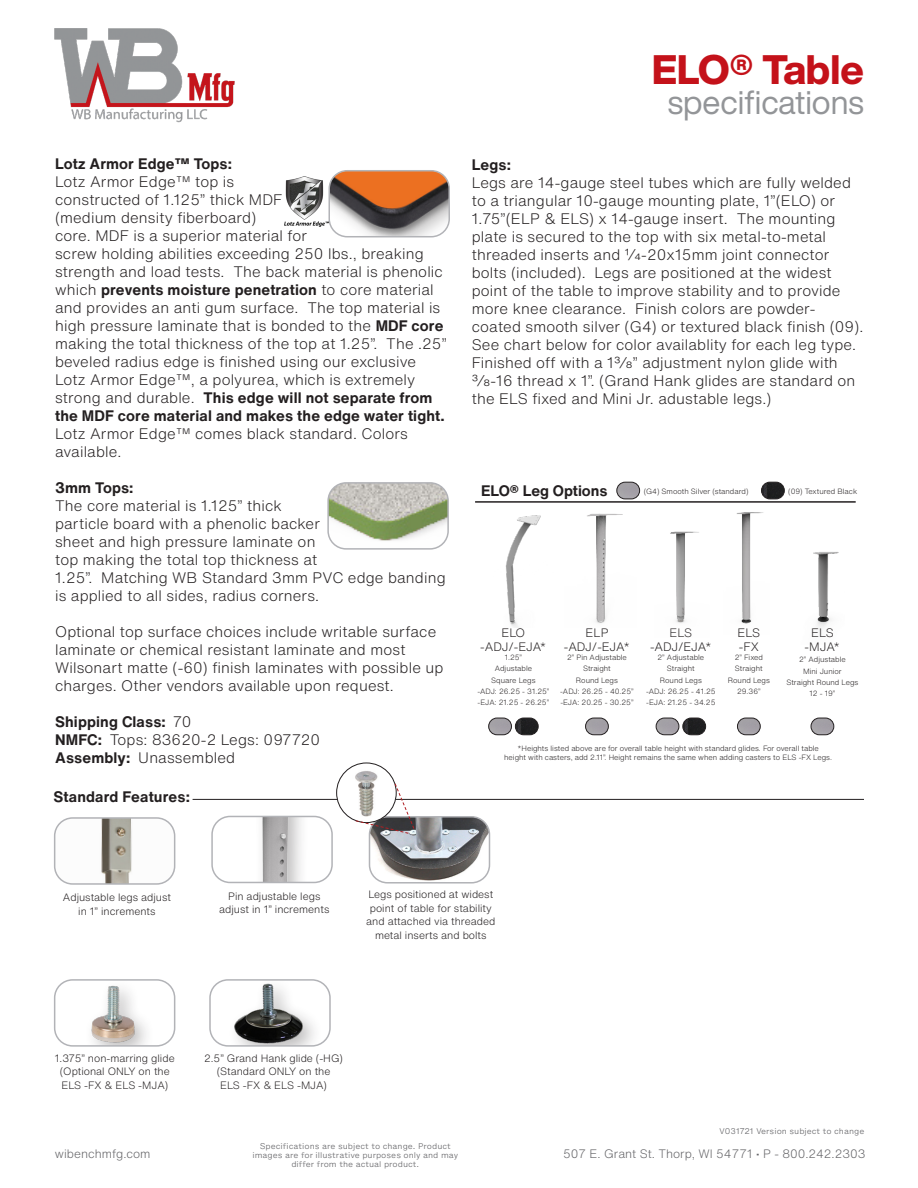
<style>
.page{position:relative;width:918px;height:1188px;background:#fff}
.page>*{position:absolute;margin:0;border:0;box-sizing:border-box;transform-origin:0 0}
.t1{font:800 40.5px "Helvetica Now Display";color:#c4121a}
.t2{font:33px "Helvetica Now Display";color:#939598}
.Address{font:300 15px/18px "Helvetica Now Text";letter-spacing:.01em;color:#231f20}
.Address-2{font:700 15px "Helvetica Now Text";letter-spacing:.01em;color:#231f20}
.t3{font:300 12px "Helvetica Now Text";color:#636366}
.t4{font:300 12px "Helvetica Now Text";color:#231f20}
.t5{font:300 10.5px/13.5px "Helvetica Now Text";color:#231f20;text-align:center}
.t6{font:300 7.5px/9px "Helvetica Now Text";color:#231f20;text-align:center}
.t7{font:300 7.5px/9px "Helvetica Now Micro";color:#636366;text-align:center}
.s1{font-weight:700}
</style>
<div class="page">
<img style="left:54px;top:28px;width:181px;height:95px">
<hr style="left:193px;top:799px;width:671px;height:1px;background:#231f20">
<img style="left:57px;top:820px;width:118px;height:62px">
<div style="left:54px;top:817px;width:121px;height:68px;border:2px solid #b2b3b7;border-radius:18px"></div>
<img style="left:57px;top:982px;width:118px;height:62px">
<div style="left:54px;top:979px;width:121px;height:68px;border:2px solid #b2b3b7;border-radius:18px"></div>
<img style="left:212px;top:982px;width:116px;height:62px">
<div style="left:209px;top:979px;width:122px;height:68px;border:2px solid #b2b3b7;border-radius:18px"></div>
<img style="left:369px;top:817px;width:120px;height:64px">
<div style="left:369px;top:816px;width:121px;height:68px;border:2px solid #b2b3b7;border-radius:18px"></div>
<img style="left:337px;top:763px;width:59px;height:60px;border-radius:30px">
<svg style="left:354px;top:783px;width:61px;height:51px"></svg>
<img style="left:214px;top:816px;width:116px;height:66px">
<div style="left:211px;top:816px;width:122px;height:67px;border:2px solid #b2b3b7;border-radius:18px"></div>
<img style="left:587px;top:513px;width:36px;height:110px">
<img style="left:736px;top:512px;width:28px;height:112px">
<img style="left:505px;top:515px;width:36px;height:112px">
<img style="left:586px;top:718px;width:22px;height:17px;border-radius:8px">
<div style="left:585px;top:718px;width:24px;height:17px;border:1px solid #231f20;border-radius:8px"></div>
<img style="left:737px;top:718px;width:23px;height:17px;border-radius:8px">
<div style="left:737px;top:718px;width:24px;height:17px;border:1px solid #231f20;border-radius:8px"></div>
<img style="left:811px;top:718px;width:23px;height:17px;border-radius:8px">
<div style="left:811px;top:718px;width:23px;height:17px;border:1px solid #231f20;border-radius:8px"></div>
<img style="left:489px;top:718px;width:22px;height:17px;border-radius:8px">
<div style="left:488px;top:718px;width:24px;height:17px;border:1px solid #231f20;border-radius:8px"></div>
<img style="left:515px;top:718px;width:23px;height:17px;border-radius:8px">
<div style="left:515px;top:718px;width:24px;height:17px;border:1px solid #231f20;border-radius:8px"></div>
<img style="left:656px;top:718px;width:23px;height:17px;border-radius:8px">
<div style="left:656px;top:718px;width:23px;height:17px;border:1px solid #231f20;border-radius:8px"></div>
<img style="left:683px;top:718px;width:23px;height:17px;border-radius:8px">
<div style="left:682px;top:718px;width:24px;height:17px;border:1px solid #231f20;border-radius:8px"></div>
<img style="left:813px;top:552px;width:26px;height:76px">
<img style="left:670px;top:531px;width:29px;height:92px">
<img style="left:330px;top:485px;width:116px;height:62px">
<div style="left:327px;top:482px;width:122px;height:68px;border:2px solid #b2b3b7;border-radius:18px"></div>
<img style="left:331px;top:173px;width:118px;height:64px">
<div style="left:328px;top:170px;width:122px;height:67px;border:2px solid #b2b3b7;border-radius:18px"></div>
<img style="left:284px;top:177px;width:44px;height:49px">
<hr style="left:475px;top:501px;width:381px;height:2px;background:#231f20">
<img style="left:617px;top:482px;width:23px;height:17px;border-radius:8px">
<div style="left:616px;top:482px;width:24px;height:17px;border:1px solid #231f20;border-radius:8px"></div>
<img style="left:762px;top:482px;width:22px;height:17px;border-radius:8px">
<div style="left:761px;top:482px;width:24px;height:17px;border:1px solid #231f20;border-radius:8px"></div>
<p class="t1" style="left:652px;top:42px;width:214px">ELO® Table</p>
<p class="Address-2" style="left:55px;top:152px;width:179px">Lotz Armor Edge™ Tops:</p>
<p class="Address" style="left:55px;top:172px;width:393px">Lotz Armor Edge™ top is<br>constructed of 1.125” thick MDF<br>(medium density fiberboard)<br>core. MDF is a superior material for<br>screw holding abilities exceeding 250 lbs., breaking strength and load tests. The back material is phenolic which <span class="s1">prevents moisture penetration</span> to core material and provides an anti gum surface. The top material is high pressure laminate that is bonded to the <span class="s1">MDF core </span>making the total thickness of the top at 1.25”. The .25” beveled radius edge is finished using our exclusive Lotz Armor Edge™, a polyurea, which is extremely strong and durable. <span class="s1">This edge will not separate from the MDF core material and makes the edge water tight.<br></span>Lotz Armor Edge™ comes black standard. Colors available.</p>
<p class="Address-2" style="left:55px;top:476px;width:80px">3mm Tops:</p>
<p class="Address" style="left:55px;top:496px;width:392px">The core material is 1.125” thick<br>particle board with a phenolic backer<br>sheet and high pressure laminate on<br>top making the total top thickness at<br>1.25”. Matching WB Standard 3mm PVC edge banding is applied to all sides, radius corners.</p>
<p class="Address" style="left:55px;top:622px;width:390px">Optional top surface choices include writable surface laminate or chemical resistant laminate and most Wilsonart matte (-60) finish laminates with possible up charges. Other vendors available upon request.</p>
<p class="Address" style="left:55px;top:712px;width:267px"><span class="s1">Shipping Class:</span> 70<br><span class="s1">NMFC:</span> Tops: 83620-2 Legs: 097720</p>
<p class="Address" style="left:55px;top:748px;width:182px"><span class="s1">Assembly:</span> Unassembled</p>
<p class="Address-2" style="left:53px;top:785px;width:138px">Standard Features:</p>
<p class="t2" style="left:668px;top:80px;width:198px">specifications</p>
<p class="Address-2" style="left:472px;top:153px;width:41px">Legs:</p>
<p class="Address" style="left:472px;top:173px;width:393px">Legs are 14-gauge steel tubes which are fully welded to a triangular 10-gauge mounting plate, 1”(ELO) or 1.75”(ELP &amp; ELS) x 14-gauge insert. The mounting plate is secured to the top with six metal-to-metal threaded inserts and 1/4-20x15mm joint connector bolts (included). Legs are positioned at the widest point of the table to improve stability and to provide more knee clearance. Finish colors are powder&shy;coated smooth silver (G4) or textured black finish (09).<br>See chart below for color availablity for each leg type.<br>Finished off with a 13/8” adjustment nylon glide with 3/8-16 thread x 1”. (Grand Hank glides are standard on the ELS fixed and Mini Jr. adustable legs.)</p>
<p class="Address-2" style="left:481px;top:479px;width:128px">ELO® Leg Options</p>
<p class="t6" style="left:644px;top:486px;width:106px">(G4) Smooth Silver (standard)</p>
<p class="t6" style="left:788px;top:486px;width:71px">(09) Textured Black</p>
<p class="t4" style="left:502px;top:624px;width:25px">ELO</p>
<p class="t4" style="left:480px;top:638px;width:68px">-ADJ/-EJA*</p>
<p class="t6" style="left:505px;top:653px;width:19px">1.25”</p>
<p class="t6" style="left:495px;top:664px;width:39px">Adjustable</p>
<p class="t6" style="left:491px;top:675px;width:46px">Square Legs</p>
<p class="t6" style="left:477px;top:686px;width:74px">-ADJ: 26.25 - 31.25”</p>
<p class="t6" style="left:478px;top:697px;width:73px">-EJA: 21.25 - 26.25”</p>
<p class="t4" style="left:585px;top:624px;width:24px">ELP</p>
<p class="t4" style="left:564px;top:638px;width:68px">-ADJ/-EJA*</p>
<p class="t6" style="left:567px;top:653px;width:61px">2” Pin Adjustable</p>
<p class="t6" style="left:583px;top:664px;width:29px">Straight</p>
<p class="t6" style="left:576px;top:675px;width:44px">Round Legs</p>
<p class="t6" style="left:560px;top:686px;width:75px">-ADJ: 26.25 - 40.25”</p>
<p class="t6" style="left:560px;top:697px;width:75px">-EJA: 20.25 - 30.25”</p>
<p class="t4" style="left:670px;top:624px;width:24px">ELS</p>
<p class="t4" style="left:650px;top:638px;width:63px">-ADJ/EJA*</p>
<p class="t6" style="left:658px;top:653px;width:48px">2” Adjustable</p>
<p class="t6" style="left:667px;top:664px;width:29px">Straight</p>
<p class="t6" style="left:660px;top:675px;width:44px">Round Legs</p>
<p class="t6" style="left:646px;top:686px;width:71px">-ADJ: 26.25 - 41.25</p>
<p class="t6" style="left:646px;top:697px;width:71px">-EJA: 21.25 - 34.25</p>
<p class="t4" style="left:738px;top:624px;width:24px">ELS</p>
<p class="t4" style="left:739px;top:638px;width:21px">-FX</p>
<p class="t6" style="left:735px;top:653px;width:30px">2” Fixed</p>
<p class="t6" style="left:735px;top:664px;width:29px">Straight</p>
<p class="t6" style="left:728px;top:675px;width:44px">Round Legs</p>
<p class="t6" style="left:737px;top:686px;width:25px">29.36”</p>
<p class="t4" style="left:811px;top:624px;width:24px">ELS</p>
<p class="t4" style="left:805px;top:638px;width:37px">-MJA*</p>
<p class="t6" style="left:799px;top:655px;width:48px">2” Adjustable</p>
<p class="t6" style="left:803px;top:666px;width:40px">Mini Junior</p>
<p class="t6" style="left:786px;top:677px;width:73px">Straight Round Legs</p>
<p class="t6" style="left:809px;top:688px;width:27px">12 - 19”</p>
<p class="t6" style="left:504px;top:744px;width:329px">*Heights listed above are for overall table height with standard glides. For overall table<br>height with casters, add 2.11”. Height remains the same when adding casters to ELS -FX Legs.</p>
<p class="t5" style="left:63px;top:890px;width:110px">Adjustable legs adjust in 1” increments</p>
<p class="t5" style="left:228px;top:889px;width:94px">Pin adjustable legs</p>
<p class="t5" style="left:219px;top:902px;width:112px">adjust in 1” increments</p>
<p class="t5" style="left:366px;top:887px;width:131px">Legs positioned at widest point of table for stability and attached via threaded metal inserts and bolts</p>
<p class="t5" style="left:55px;top:1051px;width:121px">1.375” non-marring glide</p>
<p class="t5" style="left:60px;top:1064px;width:111px">(Optional ONLY on the</p>
<p class="t5" style="left:61px;top:1078px;width:108px">ELS -FX &amp; ELS -MJA)</p>
<p class="t5" style="left:204px;top:1051px;width:140px">2.5” Grand Hank glide (-HG)</p>
<p class="t5" style="left:217px;top:1064px;width:115px">(Standard ONLY on the</p>
<p class="t5" style="left:220px;top:1078px;width:108px">ELS -FX &amp; ELS -MJA)</p>
<p class="t7" style="left:720px;top:1127px;width:146px">V031721 Version subject to change</p>
<p class="t7" style="left:252px;top:1142px;width:207px">Specifications are subject to change. Product images are for illustrative purposes only and may differ from the actual product.</p>
<p class="t3" style="left:55px;top:1145px;width:97px">wibenchmfg.com</p>
<p class="t3" style="left:563px;top:1145px;width:304px">507 E. Grant St. Thorp, WI 54771 • P - 800.242.2303</p>
</div>
